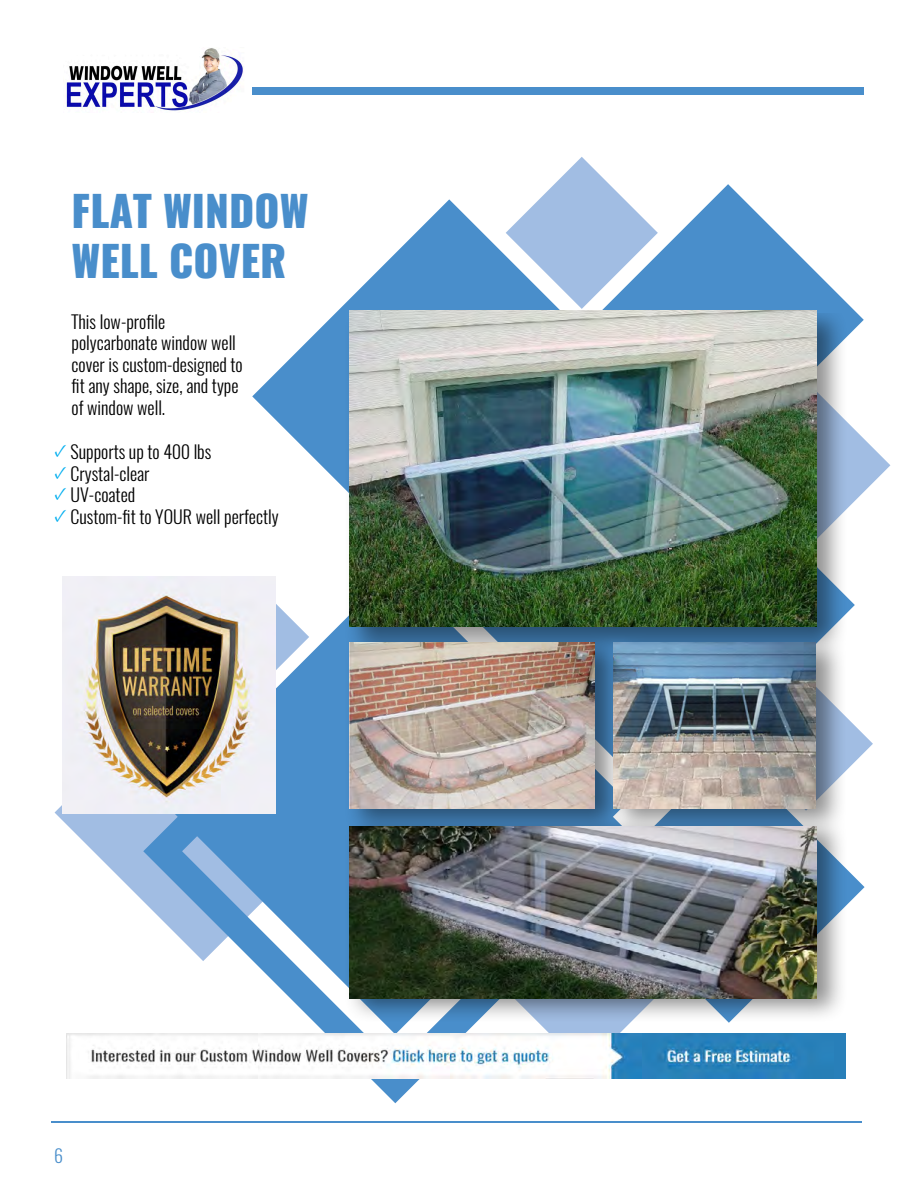
<style>
.page{position:relative;width:918px;height:1188px;background:#fff}
.page>*{position:absolute;margin:0;border:0;box-sizing:border-box;transform-origin:0 0}
.t1{font:800 42px/50.4px "Oswald";color:#498ecb}
.t2{font:300 18px/21.6px "Oswald";color:#000}
.t3{font:300 18px "Oswald";color:#498ecb}
</style>
<div class="page">
<div style="left:252px;top:88px;width:612px;height:7px;background:#498ecb"></div>
<svg style="left:335px;top:199px;width:225px;height:114px"></svg>
<svg style="left:506px;top:157px;width:84px;height:152px"></svg>
<svg style="left:55px;top:805px;width:69px;height:77px"></svg>
<svg style="left:573px;top:165px;width:284px;height:148px"></svg>
<div style="left:129px;top:313px;width:768px;height:875px;background:#000;opacity:.45"></div>
<img style="left:349px;top:310px;width:467px;height:316px">
<img style="left:349px;top:827px;width:467px;height:172px">
<img style="left:349px;top:643px;width:245px;height:166px">
<img style="left:613px;top:643px;width:202px;height:166px">
<img style="left:66px;top:1033px;width:779px;height:45px">
<img style="left:62px;top:577px;width:213px;height:236px">
<hr style="left:51px;top:1121px;width:810px;height:1px;background:#498ecb">
<img style="left:66px;top:48px;width:178px;height:63px">
<h1 class="t1" style="left:72px;top:187px;width:239px">FLAT WINDOW<br>WELL COVER</h1>
<p class="t2" style="left:72px;top:311px;width:173px">This low-profile polycarbonate window well cover is custom-designed to fit any shape, size, and type of window well.</p>
<p class="t2" style="left:55px;top:441px;width:158px"><sup>✓</sup> Supports up to 400 lbs</p>
<p class="t2" style="left:55px;top:463px;width:97px"><sup>✓</sup> Crystal-clear</p>
<p class="t2" style="left:55px;top:484px;width:82px"><sup>✓</sup> UV-coated</p>
<p class="t2" style="left:55px;top:506px;width:226px"><sup>✓</sup> Custom-fit to YOUR well perfectly</p>
<p class="t3" style="left:54px;top:1143px;width:10px">6</p>
</div>
